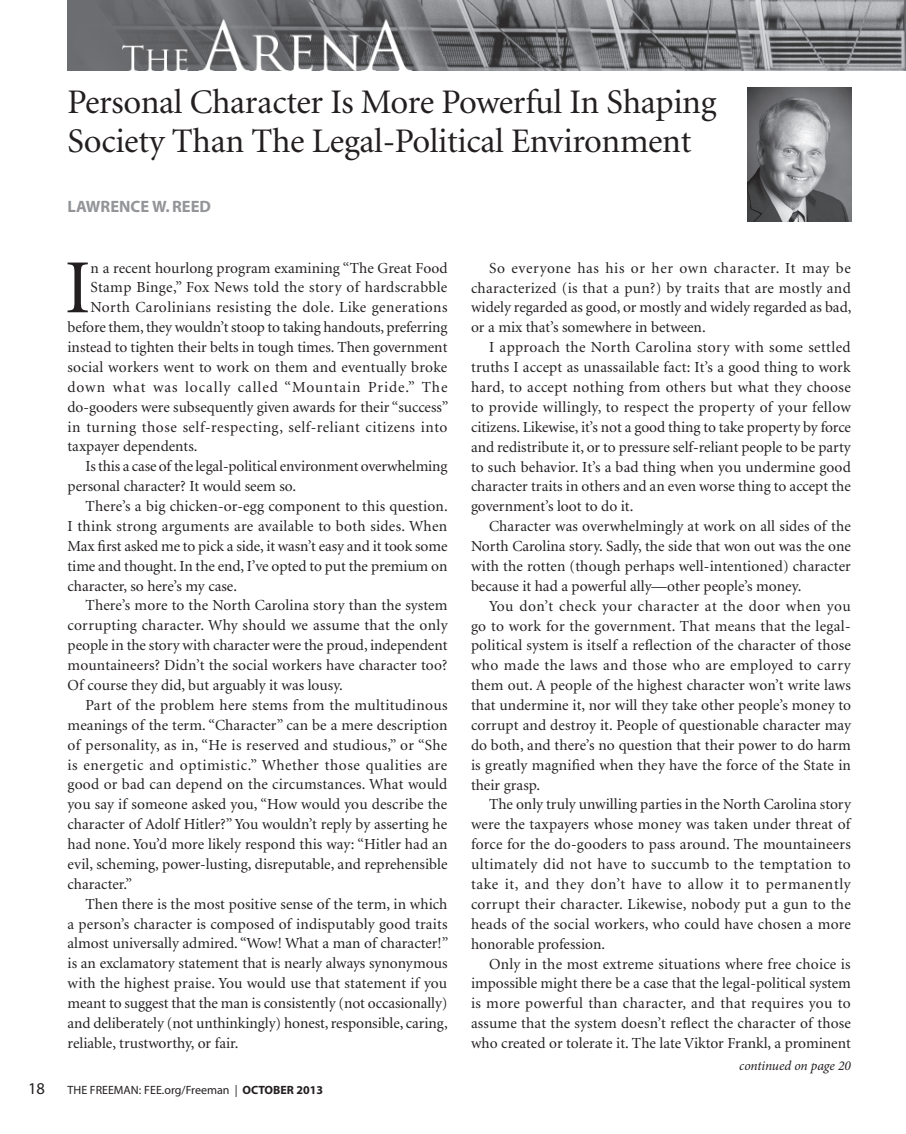
<style>
.page{position:relative;width:906px;height:1134px;background:#fff}
.page>*{position:absolute;margin:0;border:0;box-sizing:border-box;transform-origin:0 0}
.t1{font:76.5px "Minion";color:#231f20}
.t2{font:34.5px/39px "Minion";letter-spacing:-.01em;color:#231f20}
.t3{font:700 16.5px "Myriad";color:#939598}
.t4{font:16.5px "Myriad";color:#231f20}
.t5{font:15.3px/20px "Minion";letter-spacing:.005em;color:#231f20;text-align:justify}
.t6{font:15.3px "Minion";letter-spacing:.035em;color:#231f20}
.t7{font:15.3px "Minion";letter-spacing:.03em;color:#231f20}
.t8{font:15.3px "Minion";letter-spacing:.06em;color:#231f20}
.t9{font:italic 13.5px "Minion Pro";letter-spacing:-.01em;color:#231f20}
.t10{font:12px "Myriad";color:#231f20}
.s1{font-weight:700}
</style>
<div class="page">
<img style="left:683px;top:0;width:222px;height:14px">
<svg style="left:68px;top:0;width:615px;height:70px;background:#747578"></svg>
<img style="left:67px;top:14px;width:365px;height:57px">
<img style="left:574px;top:14px;width:331px;height:57px">
<img style="left:747px;top:87px;width:104px;height:135px">
<h2 class="t2" style="left:68px;top:84px;width:650px">Personal Character Is More Powerful In Shaping<br>Society Than The Legal-Political Environment</h2>
<p class="t3" style="left:68px;top:197px;width:145px">LAWRENCE W. REED</p>
<h1 class="t1" style="left:65px;top:250px;width:27px">I</h1>
<p class="t5" style="left:90px;top:258px;width:358px">n a recent hourlong program examining “The Great Food</p>
<p class="t5" style="left:90px;top:278px;width:358px">Stamp Binge,” Fox News told the story of hardscrabble</p>
<p class="t7" style="left:90px;top:300px;width:358px">North Carolinians resisting the dole. Like generations</p>
<p class="t5" style="left:67px;top:318px;width:381px">before them, they wouldn’t stoop to taking handouts, preferring</p>
<p class="t5" style="left:67px;top:338px;width:381px">instead to tighten their belts in tough times. Then government</p>
<p class="t5" style="left:67px;top:358px;width:381px">social workers went to work on them and eventually broke</p>
<p class="t8" style="left:67px;top:379px;width:381px">down what was locally called “Mountain Pride.” The</p>
<p class="t5" style="left:67px;top:397px;width:382px">do-gooders were subsequently given awards for their “success”</p>
<p class="t6" style="left:67px;top:419px;width:381px">in turning those self-respecting, self-reliant citizens into</p>
<p class="t5" style="left:67px;top:437px;width:131px">taxpayer dependents.</p>
<p class="t5" style="left:86px;top:457px;width:363px">Is this a case of the legal-political environment overwhelming</p>
<p class="t5" style="left:67px;top:477px;width:230px">personal character? It would seem so.</p>
<p class="t5" style="left:86px;top:497px;width:363px">There’s a big chicken-or-egg component to this question.</p>
<p class="t5" style="left:67px;top:517px;width:381px">I think strong arguments are available to both sides. When</p>
<p class="t5" style="left:67px;top:537px;width:381px">Max first asked me to pick a side, it wasn’t easy and it took some</p>
<p class="t5" style="left:67px;top:556px;width:381px">time and thought. In the end, I’ve opted to put the premium on</p>
<p class="t5" style="left:67px;top:576px;width:171px">character, so here’s my case.</p>
<p class="t5" style="left:86px;top:596px;width:363px">There’s more to the North Carolina story than the system</p>
<p class="t5" style="left:67px;top:616px;width:381px">corrupting character. Why should we assume that the only</p>
<p class="t5" style="left:67px;top:636px;width:381px">people in the story with character were the proud, independent</p>
<p class="t5" style="left:67px;top:656px;width:381px">mountaineers? Didn’t the social workers have character too?</p>
<p class="t5" style="left:67px;top:676px;width:277px">Of course they did, but arguably it was lousy.</p>
<p class="t5" style="left:86px;top:696px;width:363px">Part of the problem here stems from the multitudinous</p>
<p class="t5" style="left:67px;top:715px;width:381px">meanings of the term. “Character” can be a mere description</p>
<p class="t5" style="left:67px;top:735px;width:381px">of personality, as in, “He is reserved and studious,” or “She</p>
<p class="t6" style="left:67px;top:757px;width:381px">is energetic and optimistic.” Whether those qualities are</p>
<p class="t5" style="left:67px;top:775px;width:381px">good or bad can depend on the circumstances. What would</p>
<p class="t5" style="left:67px;top:795px;width:381px">you say if someone asked you, “How would you describe the</p>
<p class="t5" style="left:67px;top:815px;width:381px">character of Adolf Hitler?” You wouldn’t reply by asserting he</p>
<p class="t5" style="left:67px;top:835px;width:381px">had none. You’d more likely respond this way: “Hitler had an</p>
<p class="t5" style="left:67px;top:855px;width:381px">evil, scheming, power-lusting, disreputable, and reprehensible</p>
<p class="t5" style="left:67px;top:875px;width:66px">character.”</p>
<p class="t5" style="left:86px;top:894px;width:363px">Then there is the most positive sense of the term, in which</p>
<p class="t5" style="left:67px;top:914px;width:381px">a person’s character is composed of indisputably good traits</p>
<p class="t5" style="left:67px;top:934px;width:382px">almost universally admired. “Wow! What a man of character!”</p>
<p class="t5" style="left:67px;top:954px;width:381px">is an exclamatory statement that is nearly always synonymous</p>
<p class="t5" style="left:67px;top:974px;width:381px">with the highest praise. You would use that statement if you</p>
<p class="t5" style="left:67px;top:994px;width:381px">meant to suggest that the man is consistently (not occasionally)</p>
<p class="t5" style="left:67px;top:1014px;width:381px">and deliberately (not unthinkingly) honest, responsible, caring,</p>
<p class="t5" style="left:67px;top:1034px;width:172px">reliable, trustworthy, or fair.</p>
<p class="t4" style="left:28px;top:1080px;width:18px">18</p>
<p class="t10" style="left:68px;top:1084px;width:257px">The Freeman: FEE.org/Freeman | <span class="s1">OCTOBER 2013</span></p>
<p class="t5" style="left:471px;top:258px;width:382px;text-indent:18px">So everyone has his or her own character. It may be characterized (is that a pun?) by traits that are mostly and widely regarded as good, or mostly and widely regarded as bad, or a mix that’s somewhere in between.</p>
<p class="t5" style="left:471px;top:338px;width:381px;text-indent:18px">I approach the North Carolina story with some settled truths I accept as unassailable fact: It’s a good thing to work hard, to accept nothing from others but what they choose to provide willingly, to respect the property of your fellow citizens. Likewise, it’s not a good thing to take property by force and redistribute it, or to pressure self-reliant people to be party to such behavior. It’s a bad thing when you undermine good character traits in others and an even worse thing to accept the government’s loot to do it.</p>
<p class="t5" style="left:471px;top:517px;width:381px;text-indent:18px">Character was overwhelmingly at work on all sides of the North Carolina story. Sadly, the side that won out was the one with the rotten (though perhaps well-intentioned) character because it had a powerful ally—other people’s money.</p>
<p class="t5" style="left:471px;top:596px;width:381px;text-indent:18px">You don’t check your character at the door when you go to work for the government. That means that the legal&shy;political system is itself a reflection of the character of those who made the laws and those who are employed to carry them out. A people of the highest character won’t write laws that undermine it, nor will they take other people’s money to corrupt and destroy it. People of questionable character may do both, and there’s no question that their power to do harm is greatly magnified when they have the force of the State in their grasp.</p>
<p class="t5" style="left:471px;top:795px;width:381px;text-indent:18px">The only truly unwilling parties in the North Carolina story were the taxpayers whose money was taken under threat of force for the do-gooders to pass around. The mountaineers ultimately did not have to succumb to the temptation to take it, and they don’t have to allow it to permanently corrupt their character. Likewise, nobody put a gun to the heads of the social workers, who could have chosen a more honorable profession.</p>
<p class="t5" style="left:471px;top:954px;width:381px;text-indent:18px">Only in the most extreme situations where free choice is impossible might there be a case that the legal-political system is more powerful than character, and that requires you to assume that the system doesn’t reflect the character of those who created or tolerate it. The late Viktor Frankl, a prominent</p>
<p class="t9" style="left:739px;top:1056px;width:113px">continued on page 20</p>
</div>
